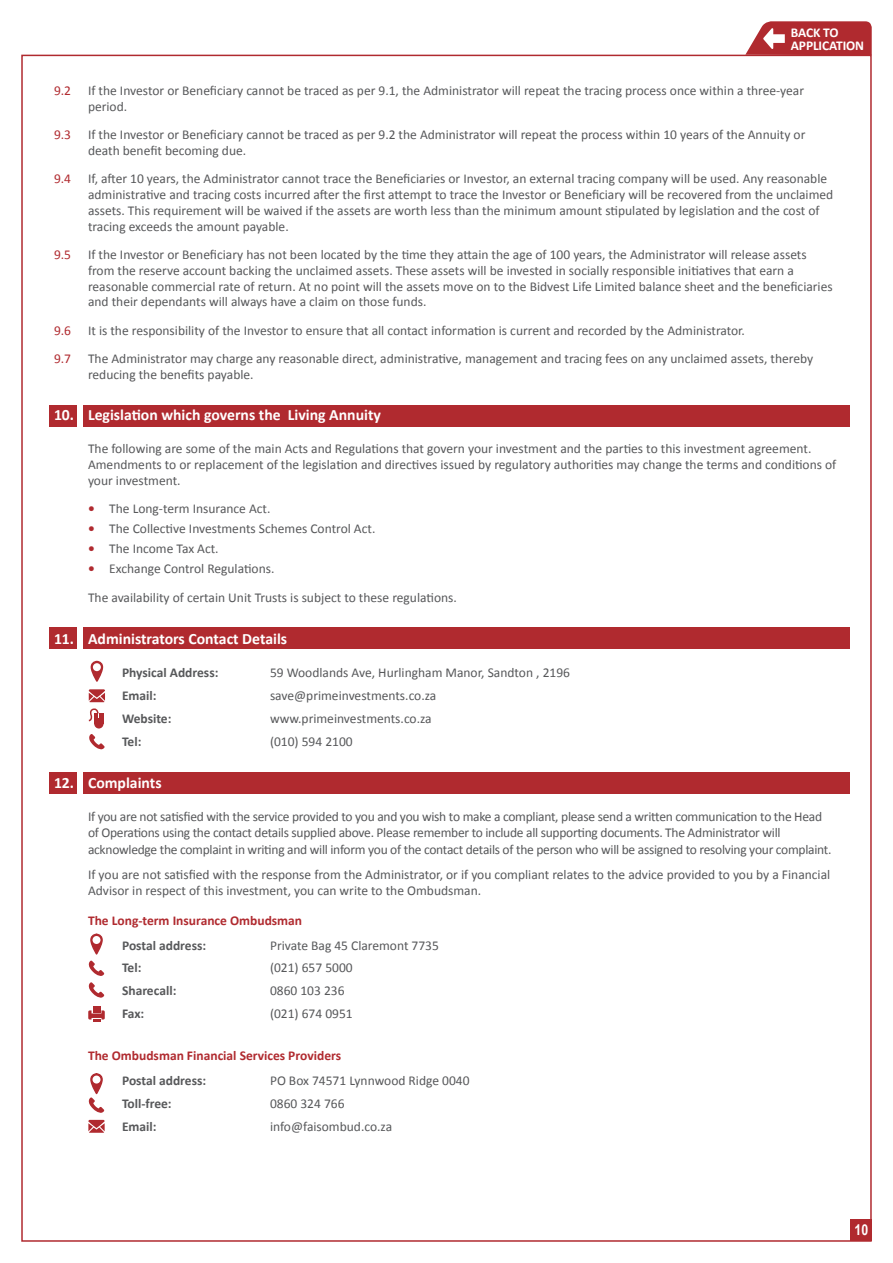
<style>
.page{position:relative;width:893px;height:1263px;background:#fff}
.page>*{position:absolute;margin:0;border:0;box-sizing:border-box;transform-origin:0 0}
.t1{font:700 15.75px "Calibri";color:#fff}
.t2{font:700 15px "Arial Narrow";color:#fff}
.t3{font:13.5px/15.8px "Calibri";color:#57585a}
.t4{font:13.5px/16.5px "Calibri";letter-spacing:-.02em;color:#57585a}
.t5{font:700 13.5px "Calibri";color:#57585a}
.t6{font:700 13.5px "Calibri";color:#b02a2f}
.t7{font:13.5px "Calibri";color:#b02a2f}
.t8{font:700 13.5px/13.5px "Calibri";letter-spacing:-.01em;color:#fff}
.s1{font-weight:700;color:#b02a2f}
</style>
<div class="page">
<div style="left:850px;top:1219px;width:22px;height:21px;background:#b02a2f"></div>
<svg style="left:745px;top:21px;width:127px;height:34px;background:#bb494d"></svg>
<div style="left:84px;top:628px;width:766px;height:21px;background:#b02a2f"></div>
<div style="left:49px;top:628px;width:28px;height:21px;background:#b02a2f"></div>
<div style="left:84px;top:772px;width:766px;height:22px;background:#b02a2f"></div>
<div style="left:49px;top:772px;width:28px;height:22px;background:#b02a2f"></div>
<div style="left:84px;top:405px;width:766px;height:22px;background:#b02a2f"></div>
<div style="left:49px;top:405px;width:28px;height:22px;background:#b02a2f"></div>
<svg style="left:88px;top:1120px;width:17px;height:13px"></svg>
<svg style="left:89px;top:1073px;width:16px;height:40px"></svg>
<div style="left:93px;top:1075px;width:7px;height:8px;background:#fff;border-radius:50%"></div>
<div style="left:93px;top:1006px;width:7px;height:6px;background:#b02a2f"></div>
<svg style="left:88px;top:1010px;width:17px;height:11px"></svg>
<svg style="left:89px;top:933px;width:16px;height:43px"></svg>
<div style="left:93px;top:936px;width:7px;height:8px;background:#fff;border-radius:50%"></div>
<svg style="left:89px;top:689px;width:16px;height:13px"></svg>
<svg style="left:89px;top:734px;width:16px;height:16px"></svg>
<div style="left:94px;top:719px;width:10px;height:9px;background:#b02a2f;border-radius:50%"></div>
<svg style="left:88px;top:708px;width:16px;height:14px"></svg>
<svg style="left:90px;top:660px;width:14px;height:22px"></svg>
<div style="left:93px;top:663px;width:8px;height:8px;background:#fff;border-radius:50%"></div>
<svg style="left:89px;top:982px;width:15px;height:16px"></svg>
<p class="t8" style="left:791px;top:26px;width:75px">BACK TO<br>APPLICATION</p>
<p class="t7" style="left:54px;top:82px;width:19px">9.2</p>
<p class="t3" style="left:88px;top:82px;width:718px">If the Investor or Beneficiary cannot be traced as per 9.1, the Administrator will repeat the tracing process once within a three-year period.</p>
<p class="t7" style="left:54px;top:126px;width:19px">9.3</p>
<p class="t3" style="left:88px;top:127px;width:719px">If the Investor or Beneficiary cannot be traced as per 9.2 the Administrator will repeat the process within 10 years of the Annuity or death benefit becoming due.</p>
<p class="t7" style="left:54px;top:170px;width:19px">9.4</p>
<p class="t3" style="left:88px;top:171px;width:747px">If, after 10 years, the Administrator cannot trace the Beneficiaries or Investor, an external tracing company will be used. Any reasonable administrative and tracing costs incurred after the first attempt to trace the Investor or Beneficiary will be recovered from the unclaimed assets. This requirement will be waived if the assets are worth less than the minimum amount stipulated by legislation and the cost of tracing exceeds the amount payable.</p>
<p class="t7" style="left:54px;top:246px;width:19px">9.5</p>
<p class="t3" style="left:88px;top:247px;width:746px">If the Investor or Beneficiary has not been located by the time they attain the age of 100 years, the Administrator will release assets from the reserve account backing the unclaimed assets. These assets will be invested in socially responsible initiatives that earn a reasonable commercial rate of return. At no point will the assets move on to the Bidvest Life Limited balance sheet and the beneficiaries and their dependants will always have a claim on those funds.</p>
<p class="t7" style="left:54px;top:322px;width:19px">9.6</p>
<p class="t3" style="left:88px;top:323px;width:658px">It is the responsibility of the Investor to ensure that all contact information is current and recorded by the Administrator.</p>
<p class="t7" style="left:54px;top:350px;width:19px">9.7</p>
<p class="t3" style="left:88px;top:351px;width:727px">The Administrator may charge any reasonable direct, administrative, management and tracing fees on any unclaimed assets, thereby reducing the benefits payable.</p>
<p class="t1" style="left:54px;top:405px;width:328px">10. Legislation which governs the Living Annuity</p>
<p class="t3" style="left:88px;top:441px;width:750px">The following are some of the main Acts and Regulations that govern your investment and the parties to this investment agreement.<br>Amendments to or replacement of the legislation and directives issued by regulatory authorities may change the terms and conditions of your investment.</p>
<p class="t3" style="left:88px;top:501px;width:184px"><span class="s1">•</span> The Long-term Insurance Act.</p>
<p class="t3" style="left:88px;top:521px;width:289px"><span class="s1">•</span> The Collective Investments Schemes Control Act.</p>
<p class="t3" style="left:88px;top:541px;width:132px"><span class="s1">•</span> The Income Tax Act.</p>
<p class="t3" style="left:88px;top:554px;width:370px;line-height:28.5px"><span class="s1">•</span> Exchange Control Regulations.<br>The availability of certain Unit Trusts is subject to these regulations.</p>
<p class="t1" style="left:54px;top:628px;width:235px">11. Administrators Contact Details</p>
<p class="t5" style="left:122px;top:664px;width:98px">Physical Address:</p>
<p class="t3" style="left:270px;top:665px;width:301px">59 Woodlands Ave, Hurlingham Manor, Sandton , 2196</p>
<p class="t5" style="left:122px;top:687px;width:36px">Email:</p>
<p class="t3" style="left:270px;top:688px;width:168px">save@primeinvestments.co.za</p>
<p class="t5" style="left:122px;top:710px;width:51px">Website:</p>
<p class="t3" style="left:270px;top:711px;width:163px">www.primeinvestments.co.za</p>
<p class="t5" style="left:122px;top:733px;width:21px">Tel:</p>
<p class="t3" style="left:270px;top:733px;width:84px">(010) 594 2100</p>
<p class="t1" style="left:54px;top:772px;width:109px">12. Complaints</p>
<p class="t4" style="left:88px;top:808px;width:745px">If you are not satisfied with the service provided to you and you wish to make a compliant, please send a written communication to the Head of Operations using the contact details supplied above. Please remember to include all supporting documents. The Administrator will acknowledge the complaint in writing and will inform you of the contact details of the person who will be assigned to resolving your complaint.</p>
<p class="t3" style="left:88px;top:866px;width:744px;line-height:16.5px">If you are not satisfied with the response from the Administrator, or if you compliant relates to the advice provided to you by a Financial<br>Advisor in respect of this investment, you can write to the Ombudsman.</p>
<p class="t6" style="left:88px;top:911px;width:216px">The Long-term Insurance Ombudsman</p>
<p class="t5" style="left:122px;top:936px;width:86px">Postal address:</p>
<p class="t3" style="left:270px;top:937px;width:170px">Private Bag 45 Claremont 7735</p>
<p class="t5" style="left:122px;top:959px;width:21px">Tel:</p>
<p class="t3" style="left:270px;top:960px;width:84px">(021) 657 5000</p>
<p class="t5" style="left:122px;top:982px;width:56px">Sharecall:</p>
<p class="t3" style="left:270px;top:983px;width:76px">0860 103 236</p>
<p class="t5" style="left:122px;top:1005px;width:24px">Fax:</p>
<p class="t3" style="left:270px;top:1006px;width:84px">(021) 674 0951</p>
<p class="t6" style="left:88px;top:1047px;width:255px">The Ombudsman Financial Services Providers</p>
<p class="t5" style="left:122px;top:1072px;width:86px">Postal address:</p>
<p class="t3" style="left:270px;top:1073px;width:201px">PO Box 74571 Lynnwood Ridge 0040</p>
<p class="t5" style="left:122px;top:1095px;width:51px">Toll-free:</p>
<p class="t3" style="left:270px;top:1096px;width:76px">0860 324 766</p>
<p class="t5" style="left:122px;top:1118px;width:36px">Email:</p>
<p class="t3" style="left:270px;top:1119px;width:124px">info@faisombud.co.za</p>
<p class="t2" style="left:854px;top:1218px;width:15px">10</p>
</div>
